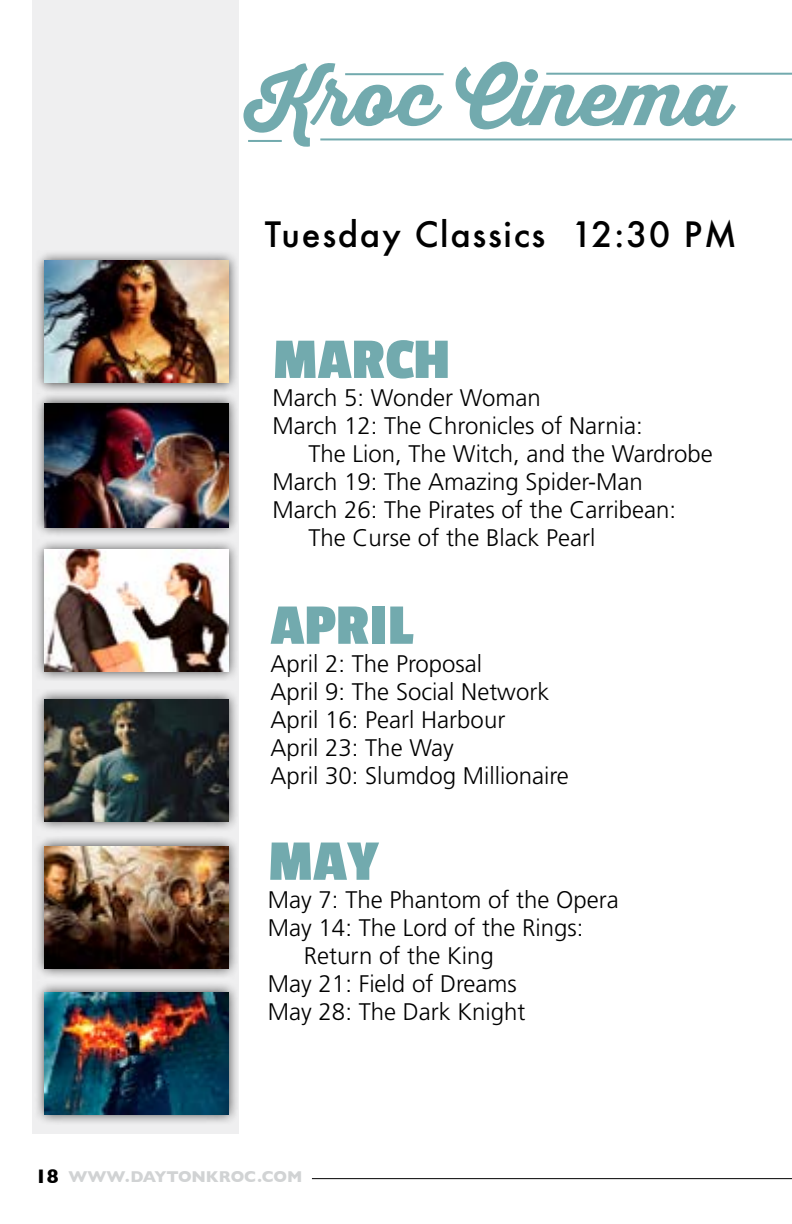
<style>
.page{position:relative;width:792px;height:1224px;background:#fff}
.page>*{position:absolute;margin:0;border:0;box-sizing:border-box;transform-origin:0 0}
.t1{font:76px "Thirsty Script Extrabold Demo";color:#72aaae}
.t2{font:700 60px "Passion One";color:#72aaae}
.t3{font:500 34px "Futura";letter-spacing:.05em;color:#000}
.t4{font:300 24px/28px "Frutiger";color:#000}
.t5{font:700 16px "Gill Sans";color:#d1d3d4}
.s1{font-size:20px;color:#000}
</style>
<div class="page">
<hr style="left:312px;top:1178px;width:480px;height:1px;background:#000">
<hr style="left:320px;top:138px;width:472px;height:2px;background:#72aaae">
<hr style="left:248px;top:140px;width:34px;height:2px;background:#72aaae">
<div style="left:32px;top:0;width:207px;height:1134px;background:#efeff0"></div>
<hr style="left:345px;top:73px;width:99px;height:2px;background:#72aaae">
<hr style="left:546px;top:73px;width:246px;height:2px;background:#72aaae">
<div style="left:34px;top:250px;width:204px;height:144px;background:#000;opacity:.75"></div>
<img style="left:45px;top:261px;width:183px;height:122px">
<div style="left:34px;top:393px;width:204px;height:146px;background:#000;opacity:.75"></div>
<img style="left:45px;top:403px;width:183px;height:124px">
<div style="left:34px;top:539px;width:204px;height:142px;background:#000;opacity:.75"></div>
<img style="left:45px;top:550px;width:183px;height:121px">
<div style="left:34px;top:689px;width:204px;height:144px;background:#000;opacity:.75"></div>
<img style="left:45px;top:700px;width:183px;height:122px">
<div style="left:34px;top:836px;width:204px;height:144px;background:#000;opacity:.75"></div>
<img style="left:45px;top:846px;width:183px;height:122px">
<div style="left:34px;top:981px;width:204px;height:144px;background:#000;opacity:.75"></div>
<img style="left:45px;top:992px;width:183px;height:122px">
<h1 class="t1" style="left:248px;top:40px;width:484px">Kroc Cinema</h1>
<h3 class="t3" style="left:265px;top:211px;width:473px">Tuesday Classics 12:30 PM</h3>
<h2 class="t2" style="left:273px;top:328px;width:179px">MARCH</h2>
<p class="t4" style="left:273px;top:384px;width:270px">March 5: Wonder Woman</p>
<p class="t4" style="left:273px;top:412px;width:372px">March 12: The Chronicles of Narnia:</p>
<p class="t4" style="left:309px;top:440px;width:406px">The Lion, The Witch, and the Wardrobe</p>
<p class="t4" style="left:273px;top:468px;width:372px">March 19: The Amazing Spider-Man</p>
<p class="t4" style="left:273px;top:496px;width:405px">March 26: The Pirates of the Carribean:</p>
<p class="t4" style="left:309px;top:524px;width:288px">The Curse of the Black Pearl</p>
<h2 class="t2" style="left:271px;top:594px;width:144px">APRIL</h2>
<p class="t4" style="left:271px;top:649px;width:300px">April 2: The Proposal<br>April 9: The Social Network<br>April 16: Pearl Harbour<br>April 23: The Way<br>April 30: Slumdog Millionaire</p>
<h2 class="t2" style="left:268px;top:830px;width:113px">MAY</h2>
<p class="t4" style="left:268px;top:885px;width:352px">May 7: The Phantom of the Opera</p>
<p class="t4" style="left:268px;top:913px;width:317px">May 14: The Lord of the Rings:</p>
<p class="t4" style="left:304px;top:941px;width:191px">Return of the King</p>
<p class="t4" style="left:268px;top:969px;width:250px">May 21: Field of Dreams</p>
<p class="t4" style="left:268px;top:997px;width:259px">May 28: The Dark Knight</p>
<p class="t5" style="left:35px;top:1164px;width:269px"><span class="s1">18</span> WWW.DAYTONKROC.COM</p>
</div>
